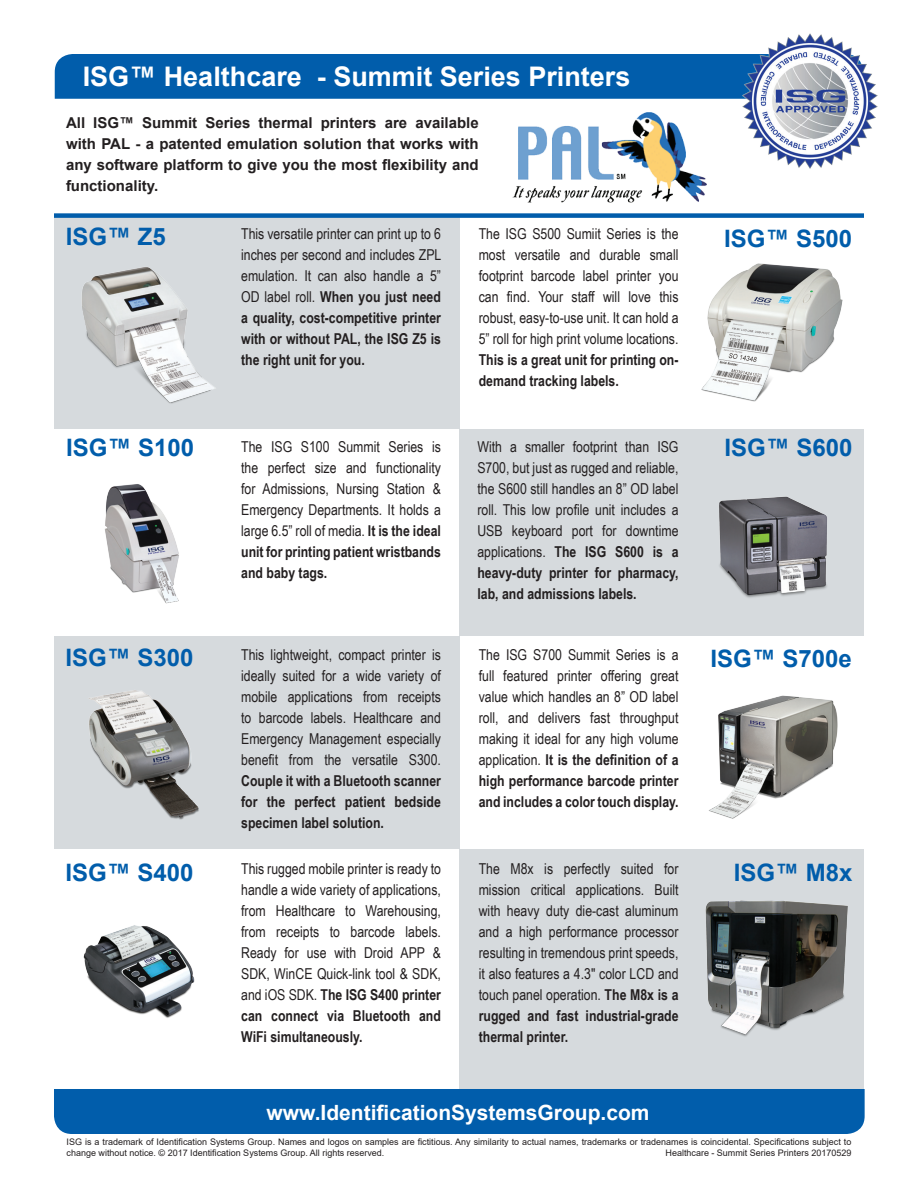
<style>
.page{position:relative;width:918px;height:1188px;background:#fff}
.page>*{position:absolute;margin:0;border:0;box-sizing:border-box;transform-origin:0 0}
.t1{font:700 27px "Arial";color:#fff}
.t2{font:700 24px "Arial";color:#015dab}
.t3{font:700 21px "Arial";color:#fff}
.t4{font:15px/21px "Arial Narrow";color:#231f20;text-align:justify}
.t5{font:700 15px/21px "Arial";color:#231f20;text-align:justify}
.t6{font:700 15px/21px "Arial Narrow";color:#231f20}
.t7{font:9px/10.8px "Arial";color:#231f20}
.s1{font-weight:700}
</style>
<div class="page">
<div style="left:54px;top:636px;width:406px;height:213px;background:#d6dadd"></div>
<div style="left:459px;top:850px;width:405px;height:239px;background:#d6dadd"></div>
<div style="left:54px;top:216px;width:405px;height:213px;background:#d6dadd"></div>
<div style="left:54px;top:1089px;width:811px;height:45px;background:#015dab"></div>
<div style="left:55px;top:54px;width:686px;height:45px;background:#015dab"></div>
<img style="left:82px;top:267px;width:134px;height:137px">
<div style="left:54px;top:213px;width:810px;height:5px;background:#015dab"></div>
<img style="left:701px;top:263px;width:142px;height:139px">
<div style="left:460px;top:429px;width:404px;height:207px;background:#d6dadd"></div>
<img style="left:105px;top:484px;width:74px;height:120px">
<img style="left:719px;top:496px;width:108px;height:102px">
<img style="left:89px;top:690px;width:110px;height:130px">
<img style="left:708px;top:695px;width:130px;height:124px">
<img style="left:83px;top:925px;width:112px;height:93px">
<img style="left:705px;top:900px;width:143px;height:137px">
<img style="left:513px;top:112px;width:194px;height:91px">
<img style="left:741px;top:33px;width:137px;height:136px">
<h1 class="t1" style="left:83px;top:58px;width:549px">ISG™ Healthcare - Summit Series Printers</h1>
<p class="t5" style="left:66px;top:112px;width:414px">All ISG™ Summit Series thermal printers are available with PAL - a patented emulation solution that works with any software platform to give you the most flexibility and functionality.</p>
<h2 class="t2" style="left:66px;top:220px;width:102px">ISG™ Z5</h2>
<p class="t4" style="left:241px;top:223px;width:202px">This versatile printer can print up to 6 inches per second and includes ZPL emulation. It can also handle a 5” OD label roll. <span class="s1">When you just need a quality, cost-competitive printer with or without PAL, the ISG Z5 is the right unit for you.</span></p>
<p class="t4" style="left:479px;top:223px;width:201px">The ISG S500 Sumiit Series is the most versatile and durable small footprint barcode label printer you can find. Your staff will love this robust, easy-to-use unit. It can hold a 5” roll for high print volume locations.</p>
<p class="t6" style="left:479px;top:349px;width:201px">This is a great unit for printing on&shy;demand tracking labels.</p>
<h2 class="t2" style="left:724px;top:222px;width:130px">ISG™ S500</h2>
<h2 class="t2" style="left:66px;top:430px;width:130px">ISG™ S100</h2>
<p class="t4" style="left:477px;top:436px;width:203px">With a smaller footprint than ISG S700, but just as rugged and reliable, the S600 still handles an 8” OD label roll. This low profile unit includes a USB keyboard port for downtime applications. <span class="s1">The ISG S600 is a heavy-duty printer for pharmacy, lab, and admissions labels.</span></p>
<h2 class="t2" style="left:724px;top:431px;width:130px">ISG™ S600</h2>
<p class="t4" style="left:241px;top:436px;width:201px">The ISG S100 Summit Series is the perfect size and functionality for Admissions, Nursing Station &amp; Emergency Departments. It holds a large 6.5” roll of media. <span class="s1">It is the ideal unit for printing patient wristbands and baby tags.</span></p>
<h2 class="t2" style="left:65px;top:641px;width:130px">ISG™ S300</h2>
<h2 class="t2" style="left:710px;top:641px;width:143px">ISG™ S700e</h2>
<p class="t4" style="left:241px;top:644px;width:201px">This lightweight, compact printer is ideally suited for a wide variety of mobile applications from receipts to barcode labels. Healthcare and Emergency Management especially benefit from the versatile S300.</p>
<p class="t6" style="left:241px;top:769px;width:201px;text-align:justify">Couple it with a Bluetooth scanner for the perfect patient bedside specimen label solution.</p>
<p class="t4" style="left:479px;top:644px;width:201px">The ISG S700 Summit Series is a full featured printer offering great value which handles an 8” OD label roll, and delivers fast throughput making it ideal for any high volume application. <span class="s1">It is the definition of a high performance barcode printer and includes a color touch display.</span></p>
<h2 class="t2" style="left:65px;top:856px;width:130px">ISG™ S400</h2>
<h2 class="t2" style="left:734px;top:856px;width:120px">ISG™ M8x</h2>
<p class="t4" style="left:479px;top:858px;width:201px">The M8x is perfectly suited for mission critical applications. Built with heavy duty die-cast aluminum and a high performance processor resulting in tremendous print speeds, it also features a 4.3″ color LCD and touch panel operation. <span class="s1">The M8x is a rugged and fast industrial-grade thermal printer.</span></p>
<p class="t4" style="left:241px;top:858px;width:201px">This rugged mobile printer is ready to handle a wide variety of applications, from Healthcare to Warehousing, from receipts to barcode labels.<br>Ready for use with Droid APP &amp; SDK, WinCE Quick-link tool &amp; SDK, and iOS SDK. <span class="s1">The ISG S400 printer can connect via Bluetooth and WiFi simultaneously.</span></p>
<h3 class="t3" style="left:267px;top:1098px;width:385px">www.IdentificationSystemsGroup.com</h3>
<p class="t7" style="left:67px;top:1136px;width:786px">ISG is a trademark of Identification Systems Group. Names and logos on samples are fictitious. Any similarity to actual names, trademarks or tradenames is coincidental. Specifications subject to change without notice. © 2017 Identification Systems Group. All rights reserved.</p>
<p class="t7" style="left:666px;top:1147px;width:187px">Healthcare - Summit Series Printers 20170529</p>
</div>
